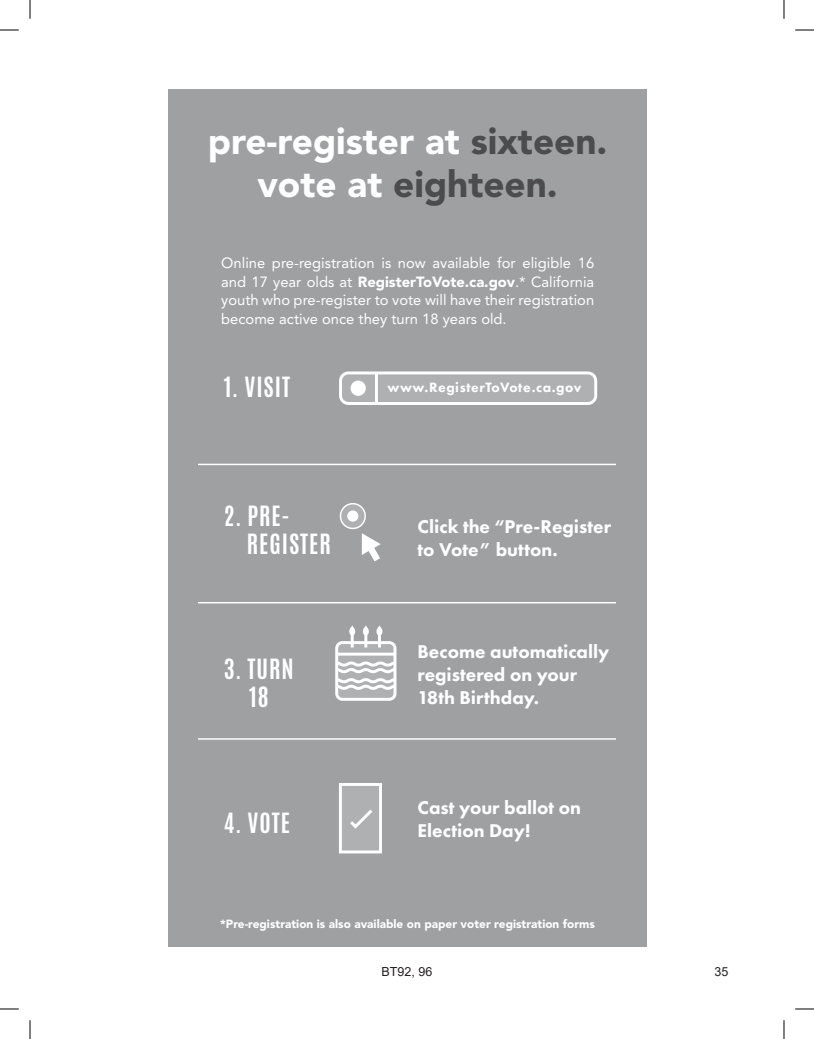
<style>
.page{position:relative;width:814px;height:1039px;background:#fff}
.page>*{position:absolute;margin:0;border:0;box-sizing:border-box;transform-origin:0 0}
.t1{font:900 36.88px/42.2px "Avenir";color:#fff;text-align:center}
.t2{font:700 23.25px/27.9px "Antonio";letter-spacing:.04em;color:#fff}
.t3{font:800 19.12px/23px "Futura New";color:#fff}
.t4{font:14.75px/18.6px "Avenir";color:#fff;text-align:justify}
.t5{font:800 14px "Futura New";letter-spacing:.04em;color:#fff}
.t6{font:12.5px "Arial";color:#231f20}
.t7{font:900 11.75px "Avenir";color:#fff}
.s1{color:#4c4c4e}
.s2{font-weight:900}
</style>
<div class="page">
<div style="left:169px;top:89px;width:478px;height:857px;background:#9ea0a2"></div>
<div style="left:340px;top:784px;width:40px;height:68px;background:#afb0b2"></div>
<div style="left:340px;top:373px;width:256px;height:30px;background:#afb0b2;border-radius:8px"></div>
<div style="left:339px;top:371px;width:258px;height:34px;border:3px solid #fff;border-radius:8px"></div>
<hr style="left:375px;top:373px;width:3px;height:30px;background:#fff">
<svg style="left:340px;top:504px;width:25px;height:24px"></svg>
<div style="left:340px;top:503px;width:25px;height:26px;border:1px solid #fff;border-radius:50%"></div>
<div style="left:340px;top:503px;width:26px;height:26px;border:1px solid #fff;border-radius:50%"></div>
<div style="left:347px;top:510px;width:11px;height:12px;background:#fff;border-radius:50%"></div>
<svg style="left:362px;top:533px;width:19px;height:28px"></svg>
<div style="left:339px;top:783px;width:43px;height:70px;border:3px solid #fff"></div>
<svg style="left:350px;top:809px;width:23px;height:20px"></svg>
<hr style="left:198px;top:464px;width:418px;height:1px;background:#fff">
<hr style="left:198px;top:602px;width:418px;height:1px;background:#fff">
<hr style="left:198px;top:738px;width:418px;height:2px;background:#fff">
<div style="left:350px;top:380px;width:16px;height:16px;background:#fff;border-radius:50%"></div>
<svg style="left:337px;top:642px;width:58px;height:57px"></svg>
<div style="left:335px;top:641px;width:61px;height:60px;border:3px solid #fff;border-radius:6px"></div>
<svg style="left:362px;top:625px;width:7px;height:22px"></svg>
<svg style="left:349px;top:625px;width:6px;height:22px"></svg>
<svg style="left:376px;top:625px;width:7px;height:22px"></svg>
<hr style="left:337px;top:653px;width:58px;height:2px;background:#fff">
<svg style="left:335px;top:660px;width:62px;height:31px;background:#d3d3d4"></svg>
<svg style="left:0;top:29px;width:19px;height:2px"></svg>
<svg style="left:795px;top:29px;width:19px;height:2px"></svg>
<svg style="left:0;top:1008px;width:19px;height:2px"></svg>
<svg style="left:795px;top:1008px;width:19px;height:2px"></svg>
<svg style="left:29px;top:0;width:2px;height:19px"></svg>
<svg style="left:29px;top:1020px;width:2px;height:19px"></svg>
<svg style="left:783px;top:0;width:2px;height:19px"></svg>
<svg style="left:783px;top:1020px;width:2px;height:19px"></svg>
<h1 class="t1" style="left:208px;top:120px;width:401px">pre-register at <span class="s1">sixteen. </span>vote at <span class="s1">eighteen.</span></h1>
<p class="t4" style="left:221px;top:254px;width:374px">Online pre-registration is now available for eligible 16 and 17 year olds at <span class="s2">RegisterToVote.ca.gov</span>.* California youth who pre-register to vote will have their registration become active once they turn 18 years old.</p>
<h2 class="t2" style="left:224px;top:373px;width:68px">1. VISIT</h2>
<h2 class="t2" style="left:247px;top:502px;width:86px;text-indent:-23px">2. PRE-<br>REGISTER</h2>
<h2 class="t2" style="left:224px;top:656px;width:72px;text-align:center">3. TURN<br>18</h2>
<h2 class="t2" style="left:224px;top:809px;width:68px">4. VOTE</h2>
<p class="t5" style="left:387px;top:378px;width:196px">www.RegisterToVote.ca.gov</p>
<p class="t3" style="left:417px;top:515px;width:195px">Click the “Pre-Register to Vote” button.</p>
<p class="t3" style="left:417px;top:639px;width:193px">Become automatically registered on your<br>18th Birthday.</p>
<p class="t3" style="left:417px;top:795px;width:165px">Cast your ballot on<br>Election Day!</p>
<p class="t7" style="left:220px;top:916px;width:376px">*Pre-registration is also available on paper voter registration forms</p>
<p class="t6" style="left:382px;top:963px;width:52px">BT92, 96</p>
<p class="t6" style="left:714px;top:963px;width:15px">35</p>
</div>
